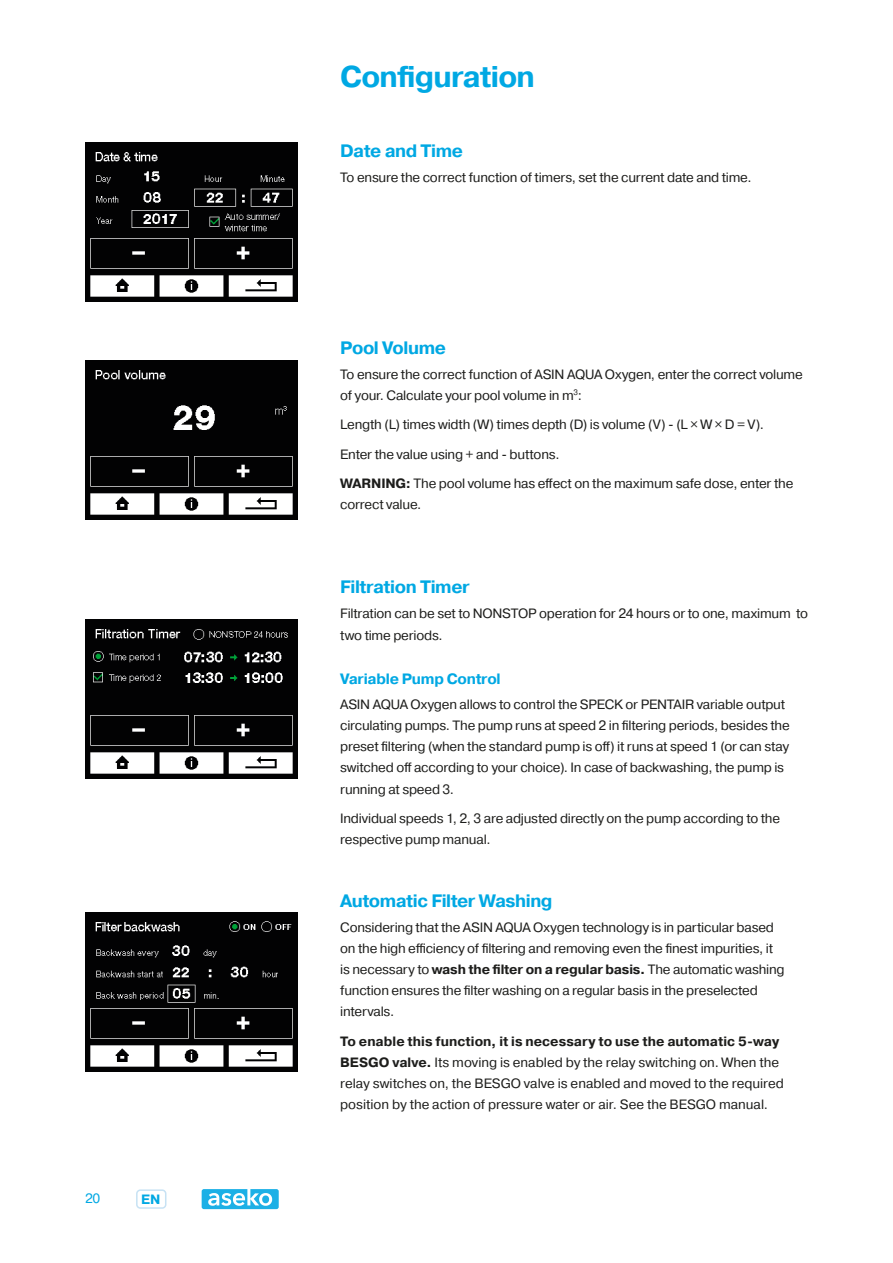
<style>
.page{position:relative;width:893px;height:1263px;background:#fff}
.page>*{position:absolute;margin:0;border:0;box-sizing:border-box;transform-origin:0 0}
.Nadpis_1{font:700 30px "Pragmatica";letter-spacing:-.03em;color:#00a8e3}
.Nadpis_2{font:700 18px "Pragmatica";letter-spacing:-.025em;color:#00a8e3}
.Nadpis_3{font:700 15px "Pragmatica";letter-spacing:-.02em;color:#00a8e3}
.t1{font:13.5px/21px "Pragmatica";letter-spacing:-.015em;color:#1d1d1b}
.t2{font:13.5px "Pragmatica";color:#00a8e3}
.t3{font:700 13.5px "Pragmatica";color:#00a8e3}
.s1{font-weight:700}
</style>
<div class="page">
<div style="left:136px;top:1189px;width:30px;height:20px;border:2px solid #c7e2f4;border-radius:4px"></div>
<svg style="left:202px;top:1189px;width:77px;height:20px"></svg>
<img style="left:85px;top:360px;width:213px;height:160px">
<img style="left:85px;top:619px;width:213px;height:160px">
<img style="left:85px;top:142px;width:213px;height:160px">
<img style="left:85px;top:912px;width:213px;height:159px">
<p class="t2" style="left:85px;top:1190px;width:17px">20</p>
<p class="t3" style="left:141px;top:1190px;width:21px">EN</p>
<p class="Nadpis_1" style="left:340px;top:58px;width:196px">Configuration</p>
<p class="Nadpis_2" style="left:340px;top:139px;width:124px">Date and Time</p>
<p class="t1" style="left:340px;top:167px;width:413px">To ensure the correct function of timers, set the current date and time.</p>
<p class="Nadpis_2" style="left:340px;top:336px;width:107px">Pool Volume</p>
<p class="t1" style="left:340px;top:364px;width:464px">To ensure the correct function of ASIN AQUA Oxygen, enter the correct volume of your. Calculate your pool volume in m<sup>3</sup>:</p>
<p class="t1" style="left:340px;top:415px;width:425px">Length (L) times width (W) times depth (D) is volume (V) - (L × W × D = V).</p>
<p class="t1" style="left:340px;top:444px;width:221px">Enter the value using + and - buttons.</p>
<p class="t1" style="left:340px;top:474px;width:455px"><span class="s1">WARNING:</span> The pool volume has effect on the maximum safe dose, enter the correct value.</p>
<p class="Nadpis_2" style="left:340px;top:575px;width:131px">Filtration Timer</p>
<p class="t1" style="left:340px;top:602px;width:469px;line-height:22.5px">Filtration can be set to NONSTOP operation for 24 hours or to one, maximum to two time periods.</p>
<p class="Nadpis_3" style="left:340px;top:669px;width:162px">Variable Pump Control</p>
<p class="t1" style="left:340px;top:695px;width:451px">ASIN AQUA Oxygen allows to control the SPECK or PENTAIR variable output circulating pumps. The pump runs at speed 2 in filtering periods, besides the preset filtering (when the standard pump is off) it runs at speed 1 (or can stay switched off according to your choice). In case of backwashing, the pump is running at speed 3.</p>
<p class="t1" style="left:340px;top:808px;width:441px">Individual speeds 1, 2, 3 are adjusted directly on the pump according to the respective pump manual.</p>
<p class="Nadpis_2" style="left:340px;top:889px;width:214px">Automatic Filter Washing</p>
<p class="t1" style="left:340px;top:917px;width:446px">Considering that the ASIN AQUA Oxygen technology is in particular based on the high efficiency of filtering and removing even the finest impurities, it is necessary to <span class="s1">wash the filter on a regular basis.</span> The automatic washing function ensures the filter washing on a regular basis in the preselected intervals.</p>
<p class="t1" style="left:340px;top:1031px;width:445px"><span class="s1">To enable this function, it is necessary to use the automatic 5-way BESGO valve.</span> Its moving is enabled by the relay switching on. When the relay switches on, the BESGO valve is enabled and moved to the required position by the action of pressure water or air. See the BESGO manual.</p>
</div>
